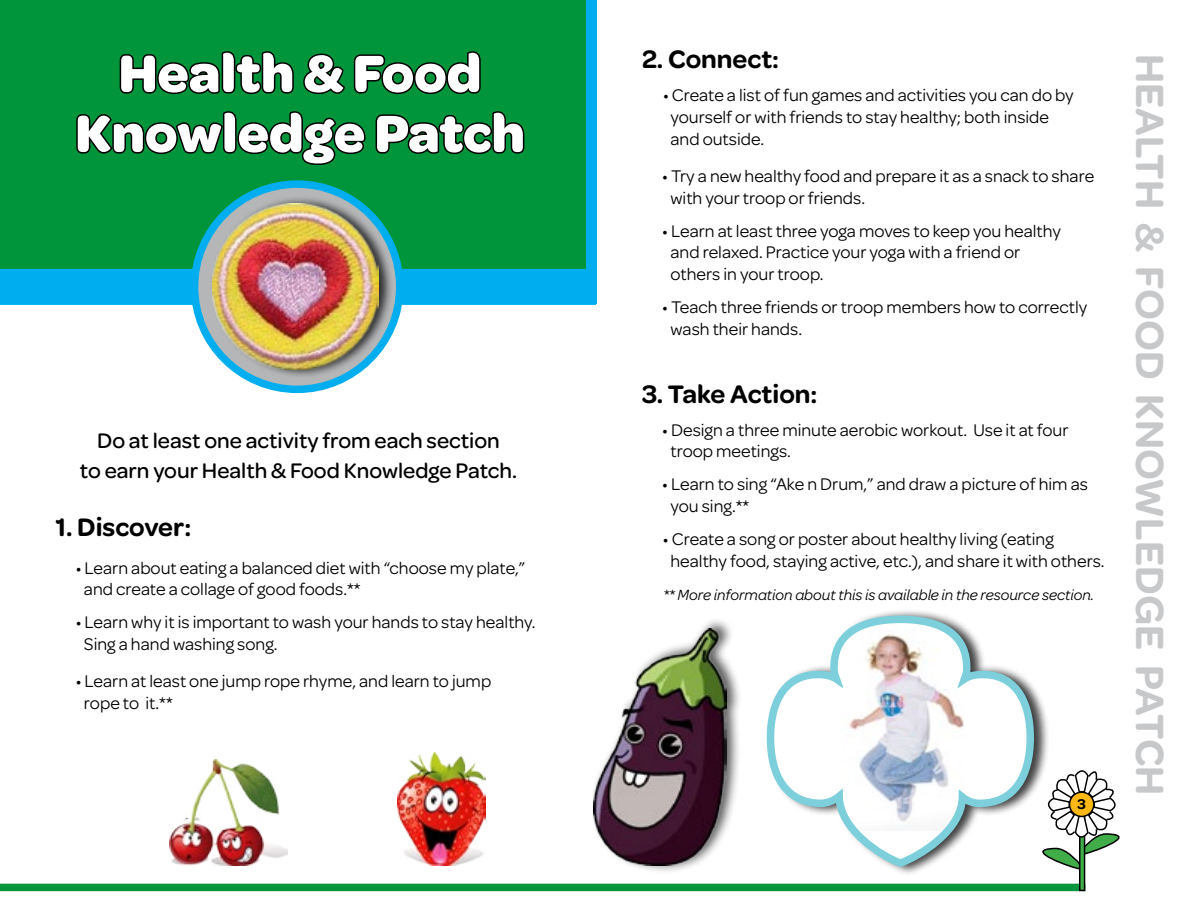
<style>
.page{position:relative;width:1188px;height:918px;background:#fff}
.page>*{position:absolute;margin:0;border:0;box-sizing:border-box;transform-origin:0 0}
.t1{font:700 55.5px/60px "Omnes Girl Scouts";color:#fff;text-align:center}
.t2{font:600 42px "Omnes Girl Scouts";color:#c7c8ca}
.t3{font:600 27px "Omnes Girl Scouts";color:#000}
.t4{font:500 22.5px/30px "Omnes Girl Scouts";color:#000;text-align:center}
.t5{font:18px/21.6px "Omnes Girl Scouts";color:#000}
.t6{font:italic 15.75px "Omnes Girl Scouts";color:#000}
.t7{font:600 15px "Omnes Girl Scouts";color:#000}
</style>
<div class="page">
<div style="left:0;top:884px;width:1085px;height:7px;background:#00953a"></div>
<div style="left:1079px;top:804px;width:6px;height:87px;border:2px solid #000"></div>
<svg style="left:1050px;top:770px;width:70px;height:100px"></svg>
<div style="left:0;top:0;width:596px;height:269px;background:#00953a"></div>
<div style="left:0;top:269px;width:596px;height:36px;background:#00aeef"></div>
<svg style="left:195px;top:184px;width:205px;height:205px;background:#86b3c5"></svg>
<div style="left:191px;top:180px;width:213px;height:213px;border:8px solid #00aeef;border-radius:50%"></div>
<div style="left:211px;top:196px;width:182px;height:182px;background:#000;opacity:.75"></div>
<img style="left:212px;top:204px;width:167px;height:166px">
<svg style="left:119px;top:51px;width:175px;height:43px"></svg>
<svg style="left:303px;top:53px;width:42px;height:41px"></svg>
<svg style="left:353px;top:51px;width:128px;height:43px"></svg>
<svg style="left:76px;top:111px;width:290px;height:54px"></svg>
<svg style="left:375px;top:111px;width:150px;height:43px"></svg>
<div style="left:766px;top:609px;width:284px;height:267px;background:#000;opacity:.75"></div>
<svg style="left:766px;top:612px;width:272px;height:259px"></svg>
<div style="left:587px;top:0;width:10px;height:303px;background:#00aeef"></div>
<div style="left:591px;top:617px;width:151px;height:257px;background:#000;opacity:.65"></div>
<img style="left:593px;top:628px;width:134px;height:237px">
<img style="left:397px;top:752px;width:89px;height:114px">
<img style="left:170px;top:760px;width:118px;height:105px">
<h1 class="t1" style="left:75px;top:40px;width:451px">Health &amp; Food<br>Knowledge Patch</h1>
<p class="t4" style="left:80px;top:424px;width:439px">Do at least one activity from each section<br>to earn your Health &amp; Food Knowledge Patch.</p>
<h3 class="t3" style="left:56px;top:508px;width:137px">1. Discover:</h3>
<p class="t5" style="left:84px;top:556px;width:443px;text-indent:-8px">• Learn about eating a balanced diet with “choose my plate,” and create a collage of good foods.**</p>
<p class="t5" style="left:84px;top:611px;width:453px;text-indent:-8px">• Learn why it is important to wash your hands to stay healthy.<br>Sing a hand washing song.</p>
<p class="t5" style="left:84px;top:670px;width:409px;text-indent:-8px">• Learn at least one jump rope rhyme, and learn to jump rope to it.**</p>
<h3 class="t3" style="left:642px;top:40px;width:139px">2. Connect:</h3>
<p class="t5" style="left:671px;top:84px;width:405px;text-indent:-8px">• Create a list of fun games and activities you can do by yourself or with friends to stay healthy; both inside and outside.</p>
<p class="t5" style="left:671px;top:164px;width:425px;text-indent:-8px">• Try a new healthy food and prepare it as a snack to share with your troop or friends.</p>
<p class="t5" style="left:671px;top:219px;width:392px;text-indent:-8px">• Learn at least three yoga moves to keep you healthy and relaxed. Practice your yoga with a friend or others in your troop.</p>
<p class="t5" style="left:671px;top:295px;width:418px;line-height:22.5px;text-indent:-8px">• Teach three friends or troop members how to correctly wash their hands.</p>
<h3 class="t3" style="left:642px;top:375px;width:177px">3. Take Action:</h3>
<p class="t5" style="left:670px;top:418px;width:399px;text-indent:-8px">• Design a three minute aerobic workout. Use it at four troop meetings.</p>
<p class="t5" style="left:670px;top:473px;width:419px;text-indent:-8px">• Learn to sing “Ake n Drum,” and draw a picture of him as you sing.**</p>
<p class="t5" style="left:670px;top:527px;width:436px;text-indent:-8px">• Create a song or poster about healthy living (eating healthy food, staying active, etc.), and share it with others.</p>
<p class="t6" style="left:663px;top:585px;width:433px">** More information about this is available in the resource section.</p>
<p class="t7" style="left:1077px;top:793px;width:10px">3</p>
<h2 class="t2" style="left:1180px;top:54px;width:743px;rotate:90deg">Health &amp; Food knowledge patch</h2>
</div>
